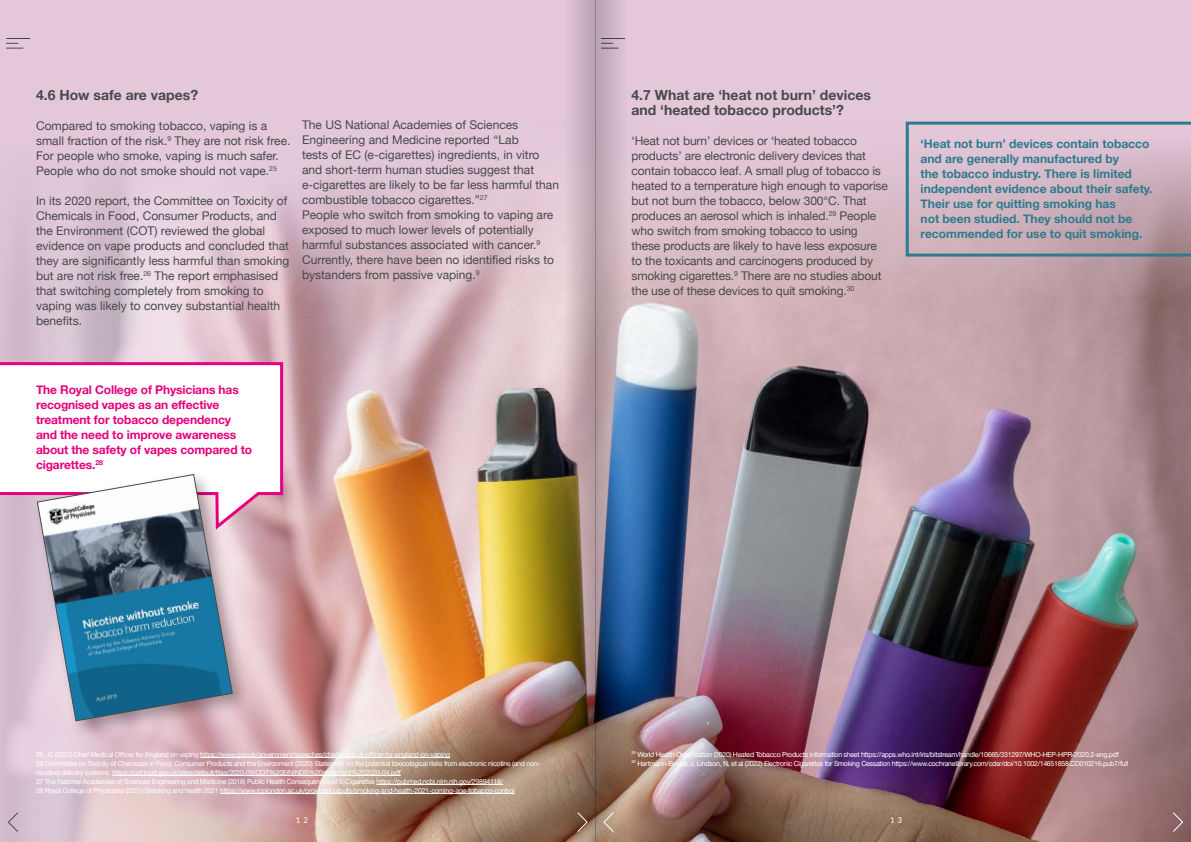
<style>
.page{position:relative;width:1191px;height:842px;background:#e4c8da}
.page>*{position:absolute;margin:0;border:0;box-sizing:border-box;transform-origin:0 0}
.t1{font:700 14px/15px "Helvetica Neue";color:#484949}
.t2{font:12px/15px "Helvetica Neue";color:#484949}
.t3{font:700 12px/15px "Helvetica Neue";color:#2c7b8f}
.t4{font:700 12px/15px "Helvetica Neue";letter-spacing:-.01em;color:#e6007d}
.t5{font:8px "Lato";color:#fff}
.t6{font:7px/9px "Helvetica Neue";letter-spacing:-.04em;color:#fff}
</style>
<div class="page">
<img style="left:0;top:172px;width:1191px;height:670px">
<svg style="left:0;top:361px;width:285px;height:172px;background:#f9edf3"></svg>
<svg style="left:905px;top:122px;width:286px;height:135px"></svg>
<hr style="left:200px;top:757px;width:250px;height:1px;background:#fff">
<hr style="left:112px;top:775px;width:289px;height:1px;background:#fff">
<hr style="left:376px;top:784px;width:127px;height:1px;background:#fff">
<hr style="left:220px;top:793px;width:294px;height:1px;background:#fff">
<svg style="left:6px;top:38px;width:24px;height:11px"></svg>
<div style="left:32px;top:469px;width:218px;height:269px;background:#000;opacity:.3"></div>
<svg style="left:37px;top:474px;width:196px;height:247px;background:#7593a9"></svg>
<svg style="left:595px;top:0;width:35px;height:842px;background:#8b8798"></svg>
<svg style="left:560px;top:0;width:35px;height:842px"></svg>
<svg style="left:1171px;top:811px;width:13px;height:22px"></svg>
<svg style="left:576px;top:811px;width:12px;height:22px"></svg>
<svg style="left:602px;top:811px;width:12px;height:22px"></svg>
<svg style="left:7px;top:811px;width:12px;height:22px"></svg>
<p class="t1" style="left:36px;top:88px;width:164px">4.6 How safe are vapes?</p>
<p class="t2" style="left:36px;top:119px;width:256px">Compared to smoking tobacco, vaping is a small fraction of the risk.<sup>9</sup> They are not risk free.<br>For people who smoke, vaping is much safer.<br>People who do not smoke should not vape.<sup>25</sup></p>
<p class="t2" style="left:36px;top:194px;width:255px">In its 2020 report, the Committee on Toxicity of Chemicals in Food, Consumer Products, and the Environment (COT) reviewed the global evidence on vape products and concluded that they are significantly less harmful than smoking but are not risk free.<sup>26</sup> The report emphasised that switching completely from smoking to vaping was likely to convey substantial health benefits.</p>
<p class="t2" style="left:302px;top:118px;width:258px">The US National Academies of Sciences Engineering and Medicine reported “Lab<br>tests of EC (e-cigarettes) ingredients, in vitro and short-term human studies suggest that e-cigarettes are likely to be far less harmful than combustible tobacco cigarettes.”<sup>27<br></sup>People who switch from smoking to vaping are exposed to much lower levels of potentially harmful substances associated with cancer.<sup>9<br></sup>Currently, there have been no identified risks to bystanders from passive vaping.<sup>9</sup></p>
<p class="t4" style="left:36px;top:382px;width:218px">The Royal College of Physicians has recognised vapes as an effective treatment for tobacco dependency and the need to improve awareness about the safety of vapes compared to cigarettes.<sup>28</sup></p>
<p class="t1" style="left:631px;top:88px;width:241px">4.7 What are ‘heat not burn’ devices and ‘heated tobacco products’?</p>
<p class="t2" style="left:631px;top:134px;width:258px">‘Heat not burn’ devices or ‘heated tobacco products’ are electronic delivery devices that contain tobacco leaf. A small plug of tobacco is heated to a temperature high enough to vaporise but not burn the tobacco, below 300°C. That produces an aerosol which is inhaled.<sup>29</sup> People who switch from smoking tobacco to using these products are likely to have less exposure to the toxicants and carcinogens produced by smoking cigarettes.<sup>9</sup> There are no studies about the use of these devices to quit smoking.<sup>30</sup></p>
<p class="t3" style="left:920px;top:136px;width:234px">‘Heat not burn’ devices contain tobacco and are generally manufactured by<br>the tobacco industry. There is limited independent evidence about their safety.<br>Their use for quitting smoking has<br>not been studied. They should not be recommended for use to quit smoking.</p>
<p class="t6" style="left:36px;top:750px;width:505px">25 , C (2023) Chief Medical Officer for England on vaping https://www.gov.uk/government/speeches/chief-medical-officer-for-england-on-vaping<br>26 Committee on Toxicity of Chemicals in Food, Consumer Products and the Environment (2020) Statement on the potential toxicological risks from electronic nicotine (and non&shy;nicotine) delivery systems https://cot.food.gov.uk/sites/default/files/2020-09/COT%20E(N)NDS%20statement%202020-04.pdf<br>27 The National Academies of Sciences Engineering and Medicine (2018) Public Health Consequences of E-Cigarettes https://pubmed.ncbi.nlm.nih.gov/29894118/<br>28 Royal College of Physicians (2021) Smoking and health 2021 https://www.rcplondon.ac.uk/projects/outputs/smoking-and-health-2021-coming-age-tobacco-control</p>
<p class="t6" style="left:631px;top:750px;width:498px"><sup>29</sup> World Health Organization (2020) Heated Tobacco Products information sheet https://apps.who.int/iris/bitstream/handle/10665/331297/WHO-HEP-HPR-2020.2-eng.pdf<br><sup>30</sup> Hartmann-Boyce, J, Lindson, N, et al (2022) Electronic Cigarettes for Smoking Cessation https://www.cochranelibrary.com/cdsr/doi/10.1002/14651858.CD010216.pub7/full</p>
<p class="t5" style="left:296px;top:814px;width:14px">1 2</p>
<p class="t5" style="left:890px;top:814px;width:14px">1 3</p>
</div>
